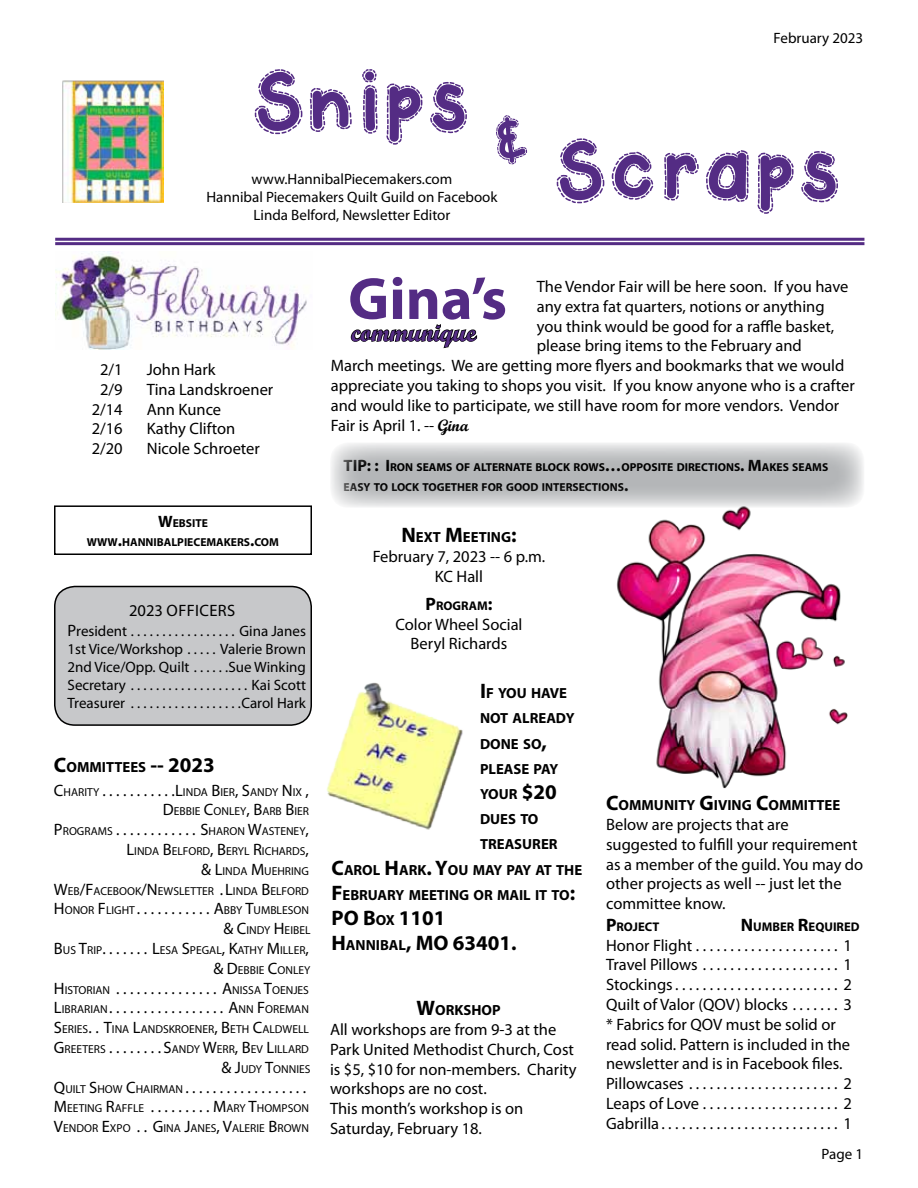
<style>
.page{position:relative;width:918px;height:1188px;background:#fff}
.page>*{position:absolute;margin:0;border:0;box-sizing:border-box;transform-origin:0 0}
.t1{font:76.5px "KBA Stitch In Time";color:#542c84}
.t2{font:700 60px "Myriad Pro";color:#542c84}
.t3{font:25.5px "Script MT Bold";color:#542c84}
.t4{font:700 21px/25.2px "Myriad Pro";color:#000}
.t5{font:16.5px/19.8px "Myriad Pro";color:#000}
.t6{font:16.5px "Myriad Pro";color:#000}
.t7{font:16.5px "Myriad Pro";letter-spacing:.02em;color:#000}
.t8{font:15px/18px "Myriad Pro";color:#000;text-align:right}
.t9{font:700 14.7px "Myriad Pro";color:#000}
.t10{font:700 12.6px "Myriad Pro";color:#000}
.t11{font:11.55px/19.8px "Myriad Pro";color:#000;text-align:right}
.t12{font:700 11.55px/19.8px "Myriad Pro";color:#000}
.s1{font-size:16.5px}
.s2{font-size:21px}
.s3{font-size:11.55px}
.s4{font-family:"Script MT Bold"}
.s5{font-size:18px}
.s6{font-size:14.7px}
</style>
<div class="page">
<div style="left:55px;top:587px;width:256px;height:138px;background:#c7c8ca;border-radius:20px"></div>
<div style="left:54px;top:586px;width:258px;height:140px;border:2px solid #000;border-radius:20px"></div>
<img style="left:63px;top:80px;width:100px;height:123px">
<svg style="left:54px;top:505px;width:258px;height:50px"></svg>
<hr style="left:55px;top:242px;width:809px;height:3px;background:#542c84">
<hr style="left:55px;top:238px;width:809px;height:3px;background:#542c84">
<svg style="left:350px;top:324px;width:128px;height:25px"></svg>
<svg style="left:330px;top:442px;width:534px;height:66px;background:#c5c7c8"></svg>
<img style="left:326px;top:682px;width:137px;height:147px">
<img style="left:55px;top:252px;width:252px;height:98px">
<img style="left:573px;top:488px;width:291px;height:301px">
<h1 class="t1" style="left:252px;top:66px;width:224px">SNIPS</h1>
<p class="t8" style="left:206px;top:170px;width:293px;text-align:center">www.HannibalPiecemakers.com<br>Hannibal Piecemakers Quilt Guild on Facebook<br>Linda Belford, Newsletter Editor</p>
<p class="t8" style="left:774px;top:28px;width:91px">February 2023</p>
<h1 class="t1" style="left:554px;top:135px;width:294px">SCRAPS</h1>
<p class="t5" style="left:100px;top:359px;width:24px">2/1</p>
<p class="t5" style="left:147px;top:359px;width:70px">John Hark</p>
<p class="t5" style="left:100px;top:379px;width:24px">2/9</p>
<p class="t5" style="left:147px;top:379px;width:128px">Tina Landskroener</p>
<p class="t5" style="left:92px;top:399px;width:33px">2/14</p>
<p class="t5" style="left:147px;top:399px;width:76px">Ann Kunce</p>
<p class="t5" style="left:92px;top:419px;width:33px">2/16</p>
<p class="t5" style="left:147px;top:419px;width:90px">Kathy Clifton</p>
<p class="t5" style="left:92px;top:439px;width:33px">2/20</p>
<p class="t5" style="left:147px;top:439px;width:115px">Nicole Schroeter</p>
<p class="t12" style="left:158px;top:512px;width:51px"><span class="s1">W</span>EBSITE</p>
<p class="t12" style="left:87px;top:532px;width:12px">WWW</p>
<p class="t12" style="left:118px;top:532px;width:163px"><span class="s1">.</span>HANNIBALPIECEMAKERS<span class="s1">.</span>COM</p>
<p class="t7" style="left:129px;top:600px;width:108px">2023 Officers</p>
<p class="t8" style="left:56px;top:622px;width:252px"><span class="s1">P</span>resident . . . . . . . . . . . . . . . . . Gina Janes 1st Vice/Workshop . . . . . Valerie Brown 2nd Vice/Opp. Quilt . . . . . Sue Winking Secretary . . . . . . . . . . . . . . . . . . . Kai Scott Treasurer . . . . . . . . . . . . . . . . . Carol Hark</p>
<p class="t9" style="left:54px;top:758px;width:162px"><span class="s2">C</span>OMMITTEES <span class="s2">-- 2023</span></p>
<p class="t11" style="left:54px;top:782px;width:258px"><span class="s1">C</span>HARITY <span class="s1">. . . . . . . . . . L</span>INDA <span class="s1">B</span>IER<span class="s1">, S</span>ANDY <span class="s1">N</span> IX <span class="s1">,<br>D</span>EBBIE <span class="s1">C</span>ONLEY<span class="s1">, B</span>ARB <span class="s1">B</span>IER<br><span class="s1">P</span>ROGRAMS <span class="s1">. . . . . . . . . . . S</span>HARON <span class="s1">W</span>ASTENEY<span class="s1">,<br>L</span>INDA <span class="s1">B</span>ELFORD<span class="s1">, B</span>ERYL <span class="s1">R</span>ICHARDS<span class="s1">,<br>&amp; L</span>INDA <span class="s1">M</span>UEHRING<br><span class="s1">W</span>EB<span class="s1">/F</span>ACEBOOK<span class="s1">/N</span> EWSLETTER <span class="s1">. L</span>INDA <span class="s1">B</span>ELFORD<br><span class="s1">H</span>ONOR<span class="s1">F</span>LIGHT <span class="s1">...........A</span>BBY<span class="s1">T</span>UMBLESON <span class="s1">&amp; C</span>INDY <span class="s1">H</span> EIBEL<br><span class="s1">B</span>US <span class="s1">T</span>RIP <span class="s1">. . . . . . . L</span>ESA <span class="s1">S</span>PEGAL<span class="s1">, K</span>ATHY <span class="s1">M</span> ILLER<span class="s1">, &amp; D</span>EBBIE <span class="s1">C</span>ONLEY<br><span class="s1">H</span>ISTORIAN <span class="s1">............... A</span>NISSA<span class="s1">T</span>OENJES</p>
<p class="t6" style="left:54px;top:998px;width:257px">L<span class="s3">IBRARIAN</span> .................A<span class="s3">NN</span>F<span class="s3">OREMAN</span></p>
<p class="t11" style="left:54px;top:1019px;width:250px"><span class="s1">S</span>ERIES <span class="s1">. . T</span>INA <span class="s1">L</span>ANDSKROENER<span class="s1">, B</span>ETH <span class="s1">C</span>ALDWELL</p>
<p class="t11" style="left:54px;top:1039px;width:257px"><span class="s1">G</span>REETERS <span class="s1">. . . . . . . S</span>ANDY <span class="s1">W</span>ERR<span class="s1">, B</span>EV <span class="s1">L</span>ILLARD</p>
<p class="t11" style="left:222px;top:1059px;width:89px"><span class="s1">&amp; J</span>UDY <span class="s1">T</span>ONNIES</p>
<p class="t6" style="left:54px;top:1077px;width:247px">Q<span class="s3">UILT</span> S<span class="s3">HOW</span> C<span class="s3">HAIRMAN</span> .................</p>
<p class="t11" style="left:54px;top:1098px;width:257px;text-align:left"><span class="s1">M</span>EETING <span class="s1">R</span>AFFLE <span class="s1">. . . . . . . . . M</span>ARY <span class="s1">T</span>HOMPSON<br><span class="s1">V</span>ENDOR <span class="s1">E</span>XPO <span class="s1">. . G</span>INA <span class="s1">J</span>ANES<span class="s1">, V</span>ALERIE <span class="s1">B</span>ROWN</p>
<h2 class="t2" style="left:348px;top:260px;width:160px">Gina’s</h2>
<h3 class="t3" style="left:351px;top:317px;width:126px">communique</h3>
<p class="t5" style="left:537px;top:276px;width:313px">The Vendor Fair will be here soon. If you have</p>
<p class="t5" style="left:537px;top:296px;width:289px">any extra fat quarters, notions or anything</p>
<p class="t5" style="left:537px;top:316px;width:299px">you think would be good for a raffle basket,</p>
<p class="t5" style="left:537px;top:336px;width:267px">please bring items to the February and</p>
<p class="t5" style="left:331px;top:356px;width:515px">March meetings. We are getting more flyers and bookmarks that we would</p>
<p class="t5" style="left:331px;top:375px;width:526px">appreciate you taking to shops you visit. If you know anyone who is a crafter</p>
<p class="t5" style="left:331px;top:395px;width:510px">and would like to participate, we still have room for more vendors. Vendor</p>
<p class="t5" style="left:331px;top:415px;width:139px">Fair is April 1. -- <span class="s4">Gina</span></p>
<p class="t12" style="left:344px;top:457px;width:486px"><span class="s1">TIP: : I</span>RON SEAMS OF ALTERNATE BLOCK ROWS<span class="s1">…</span>OPPOSITE DIRECTIONS<span class="s1">. M</span>AKES SEAMS<br>EASY TO LOCK TOGETHER FOR GOOD INTERSECTIONS<span class="s1">.</span></p>
<p class="t9" style="left:401px;top:528px;width:117px"><span class="s2">N</span> EXT <span class="s2">M</span>EETING<span class="s2">:</span></p>
<p class="t5" style="left:373px;top:547px;width:173px;text-align:center">February 7, 2023 -- 6 p.m.<br>KC Hall</p>
<p class="t10" style="left:426px;top:598px;width:68px"><span class="s5">P</span>ROGRAM<span class="s5">:</span></p>
<p class="t5" style="left:395px;top:614px;width:129px;text-align:center">Color Wheel Social<br>Beryl Richards</p>
<p class="t9" style="left:480px;top:684px;width:89px"><span class="s2">I</span> F YOU HAVE</p>
<p class="t9" style="left:480px;top:709px;width:96px">NOT ALREADY</p>
<p class="t9" style="left:480px;top:734px;width:68px">DONE SO<span class="s2">,</span></p>
<p class="t9" style="left:480px;top:759px;width:80px">PLEASE PAY</p>
<p class="t9" style="left:480px;top:785px;width:78px">YOUR <span class="s2">$20</span></p>
<p class="t9" style="left:480px;top:810px;width:60px">DUES TO</p>
<p class="t9" style="left:480px;top:835px;width:79px">TREASURER</p>
<p class="t9" style="left:332px;top:860px;width:252px"><span class="s2">C</span>AROL <span class="s2">H</span>ARK<span class="s2">. Y</span>OU MAY PAY AT THE</p>
<p class="t9" style="left:332px;top:885px;width:245px"><span class="s2">F</span> EBRUARY MEETING OR MAIL IT TO<span class="s2">:</span></p>
<p class="t4" style="left:332px;top:905px;width:187px">PO B<span class="s6">OX</span> 1101<br>H<span class="s6">ANNIBAL</span>, MO 63401.</p>
<p class="t9" style="left:417px;top:1001px;width:86px"><span class="s2">W</span>ORKSHOP</p>
<p class="t5" style="left:330px;top:1019px;width:248px">All workshops are from 9-3 at the<br>Park United Methodist Church, Cost is $5, $10 for non-members. Charity workshops are no cost.<br>This month’s workshop is on<br>Saturday, February 18.</p>
<p class="t9" style="left:606px;top:796px;width:236px"><span class="s2">C</span>OMMUNITY <span class="s2">G</span>IVING <span class="s2">C</span>OMMITTEE</p>
<p class="t5" style="left:606px;top:814px;width:259px">Below are projects that are suggested to fulfill your requirement as a member of the guild. You may do other projects as well -- just let the committee know.</p>
<p class="t10" style="left:606px;top:918px;width:101px"><span class="s5">P</span>ROJECT <span class="s5">N</span></p>
<p class="t10" style="left:753px;top:918px;width:108px">UMBER <span class="s5">R</span>EQUIRED</p>
<p class="t5" style="left:606px;top:935px;width:247px">Honor Flight . . . . . . . . . . . . . . . . . . . . . 1<br>Travel Pillows . . . . . . . . . . . . . . . . . . . . 1<br>Stockings . . . . . . . . . . . . . . . . . . . . . . . . 2<br>Quilt of Valor (QOV) blocks . . . . . . . 3 * Fabrics for QOV must be solid or read solid. Pattern is included in the newsletter and is in Facebook files.<br>Pillowcases . . . . . . . . . . . . . . . . . . . . . . 2<br>Leaps of Love . . . . . . . . . . . . . . . . . . . . 2<br>Gabrilla . . . . . . . . . . . . . . . . . . . . . . . . . . 1</p>
<p class="t8" style="left:822px;top:1145px;width:43px">Page 1</p>
</div>
